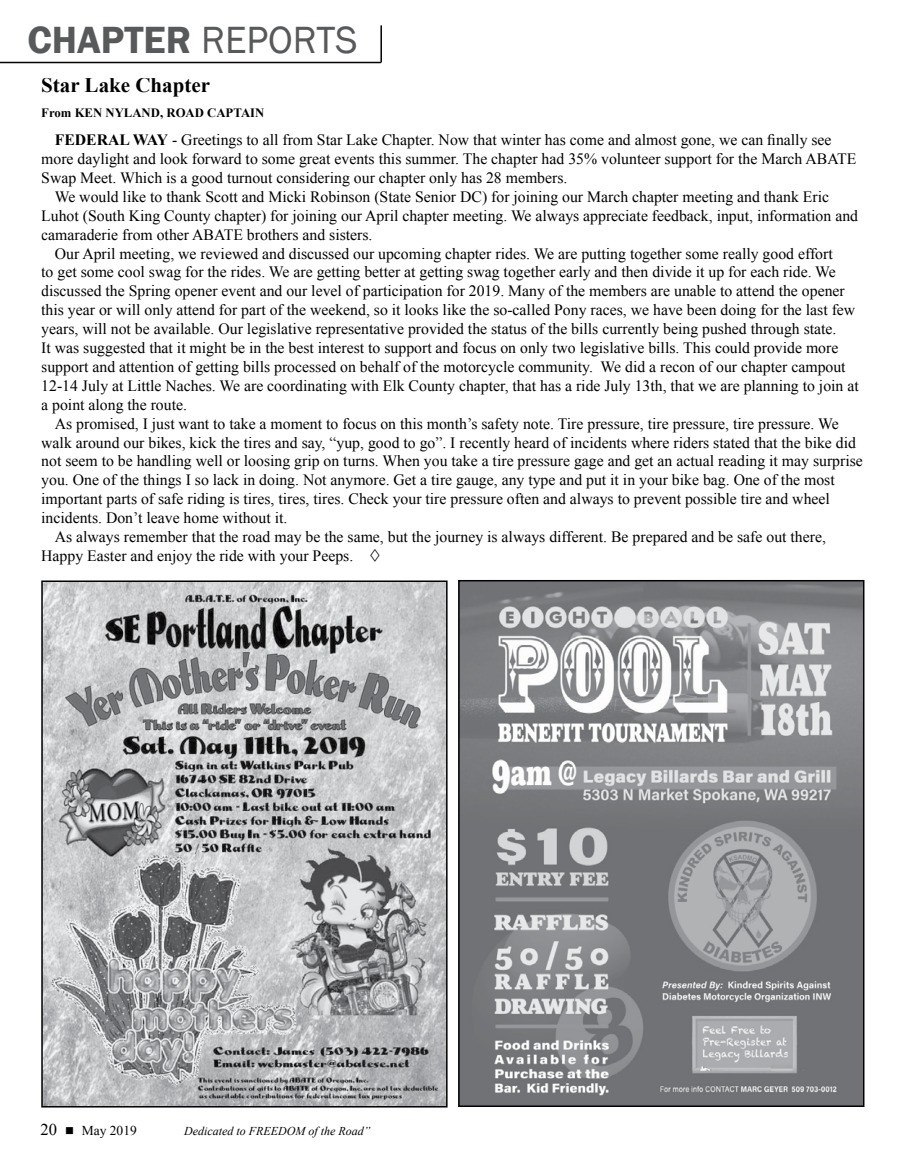
<style>
.page{position:relative;width:905px;height:1161px;background:#fff}
.page>*{position:absolute;margin:0;border:0;box-sizing:border-box;transform-origin:0 0}
.t1{font:600 39px "Franklin Gothic";color:#58595b}
.t2{font:700 21px "Times New Roman";color:#000}
.t3{font:15.75px "Times New Roman";color:#000}
.t4{font:13.5px "Times New Roman";color:#000}
.t5{font:700 12.75px "Times New Roman";color:#000}
.t6{font:italic 12px "Times New Roman";color:#000}
.s1{font-weight:400}
.s2{font-weight:700}
.s3{font-size:16.5px}
</style>
<div class="page">
<hr style="left:0;top:62px;width:381px;height:1px;background:#000">
<hr style="left:380px;top:25px;width:2px;height:38px;background:#000">
<img style="left:44px;top:583px;width:400px;height:522px">
<div style="left:41px;top:580px;width:406px;height:528px;border:2px solid #000"></div>
<img style="left:461px;top:583px;width:400px;height:521px">
<div style="left:458px;top:580px;width:406px;height:527px;border:2px solid #000"></div>
<h1 class="t1" style="left:27px;top:16px;width:332px">CHAPTER <span class="s1">REPORTS</span></h1>
<h2 class="t2" style="left:41px;top:71px;width:170px">Star Lake Chapter</h2>
<p class="t5" style="left:41px;top:104px;width:224px">From KEN NYLAND, ROAD CAPTAIN</p>
<p class="t3" style="left:55px;top:129px;width:778px"><span class="s2">FEDERAL WAY</span> - Greetings to all from Star Lake Chapter. Now that winter has come and almost gone, we can finally see</p>
<p class="t3" style="left:41px;top:148px;width:816px">more daylight and look forward to some great events this summer. The chapter had 35% volunteer support for the March ABATE</p>
<p class="t3" style="left:41px;top:167px;width:527px">Swap Meet. Which is a good turnout considering our chapter only has 28 members.</p>
<p class="t3" style="left:55px;top:186px;width:775px">We would like to thank Scott and Micki Robinson (State Senior DC) for joining our March chapter meeting and thank Eric</p>
<p class="t3" style="left:41px;top:205px;width:818px">Luhot (South King County chapter) for joining our April chapter meeting. We always appreciate feedback, input, information and</p>
<p class="t3" style="left:41px;top:224px;width:333px">camaraderie from other ABATE brothers and sisters.</p>
<p class="t3" style="left:55px;top:243px;width:779px">Our April meeting, we reviewed and discussed our upcoming chapter rides. We are putting together some really good effort</p>
<p class="t3" style="left:41px;top:262px;width:796px">to get some cool swag for the rides. We are getting better at getting swag together early and then divide it up for each ride. We</p>
<p class="t3" style="left:41px;top:280px;width:805px">discussed the Spring opener event and our level of participation for 2019. Many of the members are unable to attend the opener</p>
<p class="t3" style="left:41px;top:299px;width:815px">this year or will only attend for part of the weekend, so it looks like the so-called Pony races, we have been doing for the last few</p>
<p class="t3" style="left:41px;top:318px;width:796px">years, will not be available. Our legislative representative provided the status of the bills currently being pushed through state.</p>
<p class="t3" style="left:41px;top:337px;width:798px">It was suggested that it might be in the best interest to support and focus on only two legislative bills. This could provide more</p>
<p class="t3" style="left:41px;top:356px;width:805px">support and attention of getting bills processed on behalf of the motorcycle community. We did a recon of our chapter campout</p>
<p class="t3" style="left:41px;top:375px;width:819px">12-14 July at Little Naches. We are coordinating with Elk County chapter, that has a ride July 13th, that we are planning to join at</p>
<p class="t3" style="left:41px;top:394px;width:147px">a point along the route.</p>
<p class="t3" style="left:55px;top:413px;width:785px">As promised, I just want to take a moment to focus on this month’s safety note. Tire pressure, tire pressure, tire pressure. We</p>
<p class="t3" style="left:41px;top:432px;width:816px">walk around our bikes, kick the tires and say, “yup, good to go”. I recently heard of incidents where riders stated that the bike did</p>
<p class="t3" style="left:41px;top:451px;width:823px">not seem to be handling well or loosing grip on turns. When you take a tire pressure gage and get an actual reading it may surprise</p>
<p class="t3" style="left:41px;top:469px;width:795px">you. One of the things I so lack in doing. Not anymore. Get a tire gauge, any type and put it in your bike bag. One of the most</p>
<p class="t3" style="left:41px;top:488px;width:790px">important parts of safe riding is tires, tires, tires. Check your tire pressure often and always to prevent possible tire and wheel</p>
<p class="t3" style="left:41px;top:507px;width:248px">incidents. Don’t leave home without it.</p>
<p class="t3" style="left:55px;top:526px;width:772px">As always remember that the road may be the same, but the journey is always different. Be prepared and be safe out there,</p>
<p class="t3" style="left:41px;top:545px;width:313px">Happy Easter and enjoy the ride with your Peeps.</p>
<p class="t4" style="left:40px;top:1121px;width:98px"><span class="s3">20</span> ■ May 2019</p>
<p class="t6" style="left:184px;top:1123px;width:188px">Dedicated to FREEDOM of the Road”</p>
</div>
